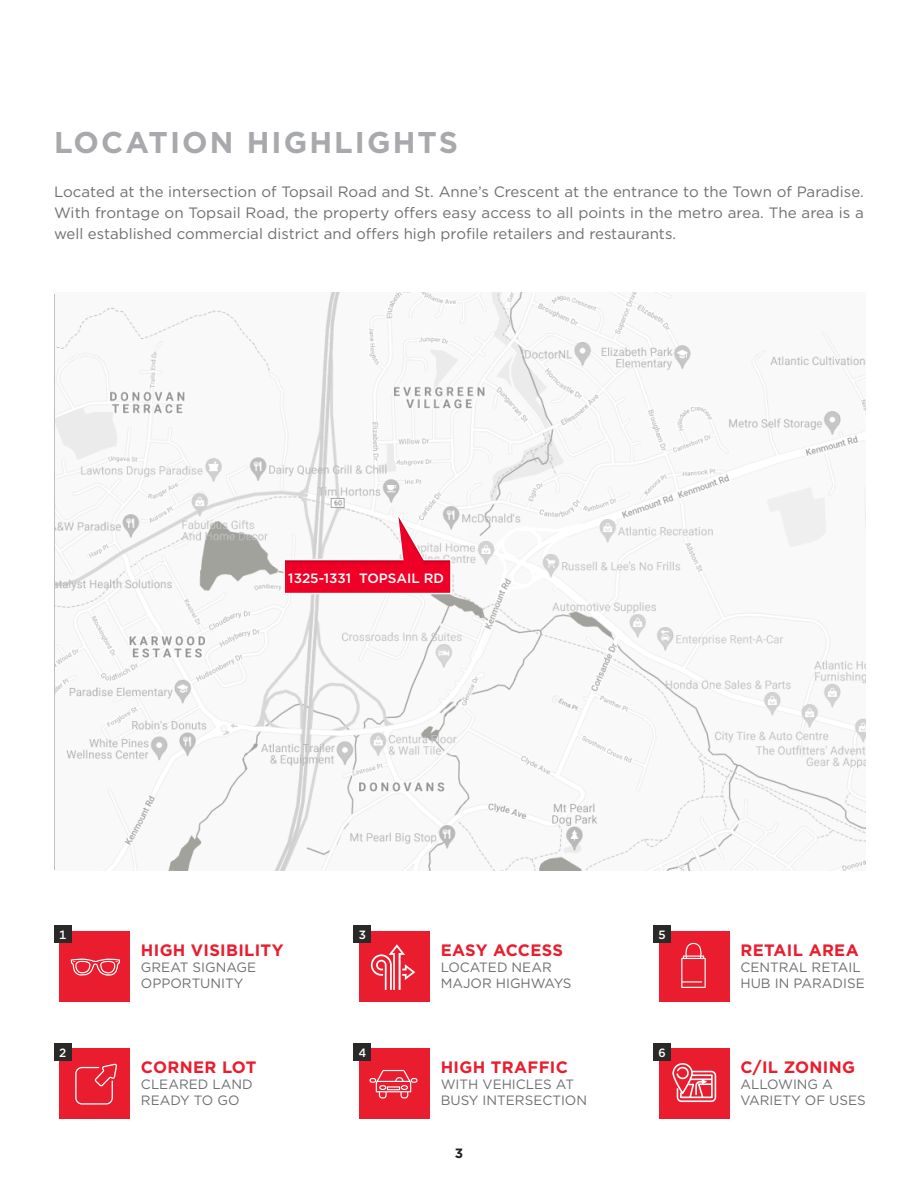
<style>
.page{position:relative;width:918px;height:1188px;background:#fff}
.page>*{position:absolute;margin:0;border:0;box-sizing:border-box;transform-origin:0 0}
.Headline{font:700 30px "Gotham";letter-spacing:.07em;color:#a7a9ac}
.t1{font:700 16.5px "Gotham";letter-spacing:.02em;color:#e91d2d}
.Body_Copy___standard{font:15px/21px "Gotham";color:#6d6f71;text-align:justify}
.t2{font:13.5px/16.2px "Gotham";color:#6d6f71}
.t3{font:500 13.5px "Gotham";color:#fff}
.t4{font:700 13.5px "Gotham";color:#231f20}
.t5{font:500 12px "Gotham";color:#fff}
</style>
<div class="page">
<div style="left:60px;top:932px;width:70px;height:70px;background:#e91d2d"></div>
<div style="left:54px;top:926px;width:18px;height:17px;background:#292927"></div>
<div style="left:359px;top:932px;width:71px;height:70px;background:#e91d2d"></div>
<div style="left:354px;top:926px;width:17px;height:17px;background:#292927"></div>
<div style="left:659px;top:932px;width:70px;height:70px;background:#e91d2d"></div>
<div style="left:653px;top:926px;width:18px;height:17px;background:#292927"></div>
<div style="left:60px;top:1049px;width:70px;height:70px;background:#e91d2d"></div>
<div style="left:54px;top:1043px;width:18px;height:18px;background:#292927"></div>
<div style="left:359px;top:1049px;width:71px;height:70px;background:#e91d2d"></div>
<div style="left:354px;top:1043px;width:17px;height:18px;background:#292927"></div>
<div style="left:659px;top:1049px;width:70px;height:70px;background:#e91d2d"></div>
<div style="left:653px;top:1043px;width:18px;height:18px;background:#292927"></div>
<svg style="left:681px;top:943px;width:25px;height:45px"></svg>
<svg style="left:371px;top:944px;width:44px;height:46px"></svg>
<svg style="left:369px;top:1070px;width:49px;height:28px"></svg>
<svg style="left:672px;top:1063px;width:44px;height:39px"></svg>
<svg style="left:75px;top:1064px;width:42px;height:41px"></svg>
<img style="left:55px;top:293px;width:810px;height:577px">
<div style="left:282px;top:510px;width:171px;height:86px;background:#231f20;opacity:.3"></div>
<svg style="left:283px;top:506px;width:169px;height:89px"></svg>
<svg style="left:71px;top:958px;width:49px;height:18px"></svg>
<p class="Headline" style="left:54px;top:122px;width:405px">LOCATION HIGHLIGHTS</p>
<p class="Body_Copy___standard" style="left:54px;top:181px;width:811px">Located at the intersection of Topsail Road and St. Anne’s Crescent at the entrance to the Town of Paradise.<br>With frontage on Topsail Road, the property offers easy access to all points in the metro area. The area is a well established commercial district and offers high profile retailers and restaurants.</p>
<p class="t3" style="left:288px;top:569px;width:157px">1325-1331 TOPSAIL RD</p>
<p class="t5" style="left:59px;top:927px;width:9px">1</p>
<p class="t5" style="left:59px;top:1044px;width:9px">2</p>
<p class="t1" style="left:141px;top:939px;width:144px">HIGH VISIBILITY</p>
<p class="t2" style="left:141px;top:959px;width:117px">GREAT SIGNAGE<br>OPPORTUNITY</p>
<p class="t1" style="left:141px;top:1056px;width:117px">CORNER LOT</p>
<p class="t2" style="left:141px;top:1076px;width:113px">CLEARED LAND<br>READY TO GO</p>
<p class="t5" style="left:359px;top:927px;width:9px">3</p>
<p class="t5" style="left:359px;top:1044px;width:9px">4</p>
<p class="t1" style="left:441px;top:939px;width:124px">EASY ACCESS</p>
<p class="t2" style="left:441px;top:959px;width:132px">LOCATED NEAR<br>MAJOR HIGHWAYS</p>
<p class="t1" style="left:441px;top:1056px;width:129px">HIGH TRAFFIC</p>
<p class="t2" style="left:441px;top:1076px;width:148px">WITH VEHICLES AT<br>BUSY INTERSECTION</p>
<p class="t4" style="left:455px;top:1144px;width:10px">3</p>
<p class="t5" style="left:659px;top:927px;width:9px">5</p>
<p class="t5" style="left:659px;top:1044px;width:9px">6</p>
<p class="t1" style="left:740px;top:939px;width:120px">RETAIL AREA</p>
<p class="t2" style="left:740px;top:959px;width:126px">CENTRAL RETAIL<br>HUB IN PARADISE</p>
<p class="t1" style="left:740px;top:1056px;width:116px">C/IL ZONING</p>
<p class="t2" style="left:740px;top:1076px;width:127px">ALLOWING A<br>VARIETY OF USES</p>
</div>
